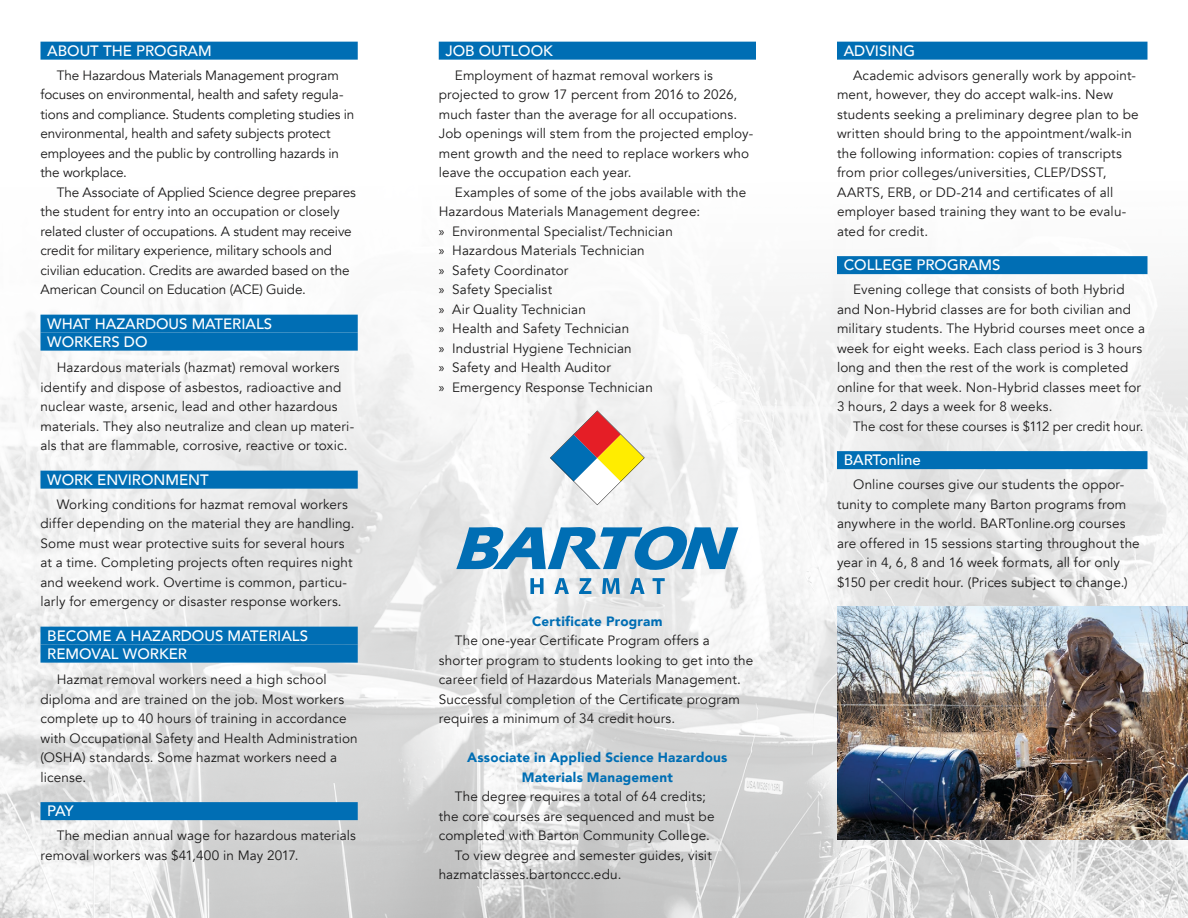
<style>
.page{position:relative;width:1188px;height:918px;background:#fff}
.page>*{position:absolute;margin:0;border:0;box-sizing:border-box;transform-origin:0 0}
.Heading_-_Blue_bar{font:500 15px "Avenir";color:#fff}
.body_copy{font:13.5px/19.5px "Avenir";letter-spacing:.01em;color:#1b1a1a}
.body_copy-2{font:13.5px/19.5px "Avenir";letter-spacing:-.01em;color:#1b1a1a}
.Degree_heading{font:900 13.5px/19.5px "Avenir";letter-spacing:.015em;color:#006eb4;text-align:center}
.s1{font-family:"Myriad Pro"}
</style>
<div class="page">
<img style="left:0;top:274px;width:1188px;height:644px">
<div style="left:40px;top:42px;width:318px;height:18px;background:#006eb4"></div>
<div style="left:40px;top:315px;width:318px;height:18px;background:#006eb4"></div>
<div style="left:40px;top:333px;width:318px;height:18px;background:#006eb4"></div>
<div style="left:40px;top:471px;width:318px;height:18px;background:#006eb4"></div>
<div style="left:40px;top:627px;width:318px;height:18px;background:#006eb4"></div>
<div style="left:40px;top:645px;width:318px;height:18px;background:#006eb4"></div>
<div style="left:40px;top:802px;width:318px;height:18px;background:#006eb4"></div>
<div style="left:439px;top:42px;width:317px;height:18px;background:#006eb4"></div>
<div style="left:837px;top:42px;width:311px;height:18px;background:#006eb4"></div>
<div style="left:837px;top:256px;width:311px;height:18px;background:#006eb4"></div>
<div style="left:837px;top:451px;width:311px;height:18px;background:#006eb4"></div>
<svg style="left:456px;top:526px;width:282px;height:44px"></svg>
<svg style="left:530px;top:578px;width:14px;height:16px"></svg>
<svg style="left:554px;top:578px;width:15px;height:16px"></svg>
<svg style="left:579px;top:578px;width:12px;height:16px"></svg>
<svg style="left:602px;top:578px;width:18px;height:16px"></svg>
<svg style="left:630px;top:578px;width:15px;height:16px"></svg>
<svg style="left:653px;top:578px;width:12px;height:16px"></svg>
<svg style="left:550px;top:410px;width:95px;height:95px"></svg>
<img style="left:837px;top:606px;width:351px;height:234px">
<p class="Heading_-_Blue_bar" style="left:47px;top:37px;width:166px">ABOUT THE PROGRAM</p>
<p class="body_copy-2" style="left:40px;top:65px;width:315px;text-indent:16px">The Hazardous Materials Management program focuses on environmental, health and safety regula&shy;tions and compliance. Students completing studies in environmental, health and safety subjects protect employees and the public by controlling hazards in the workplace.</p>
<p class="body_copy-2" style="left:40px;top:182px;width:317px;text-indent:16px">The Associate of Applied Science degree prepares the student for entry into an occupation or closely related cluster of occupations. A student may receive credit for military experience, military schools and civilian education. Credits are awarded based on the American Council on Education (ACE) Guide.</p>
<p class="Heading_-_Blue_bar" style="left:47px;top:310px;width:227px">WHAT HAZARDOUS MATERIALS</p>
<p class="Heading_-_Blue_bar" style="left:47px;top:328px;width:102px">WORKERS DO</p>
<p class="body_copy" style="left:40px;top:358px;width:315px;text-indent:16px">Hazardous materials (hazmat) removal workers identify and dispose of asbestos, radioactive and nuclear waste, arsenic, lead and other hazardous materials. They also neutralize and clean up materi&shy;als that are flammable, corrosive, reactive or toxic.</p>
<p class="Heading_-_Blue_bar" style="left:47px;top:466px;width:163px">WORK ENVIRONMENT</p>
<p class="body_copy" style="left:40px;top:494px;width:316px;text-indent:16px">Working conditions for hazmat removal workers differ depending on the material they are handling.<br>Some must wear protective suits for several hours at a time. Completing projects often requires night and weekend work. Overtime is common, particu&shy;larly for emergency or disaster response workers.</p>
<p class="Heading_-_Blue_bar" style="left:47px;top:622px;width:262px">BECOME A HAZARDOUS MATERIALS</p>
<p class="Heading_-_Blue_bar" style="left:47px;top:640px;width:141px">REMOVAL WORKER</p>
<p class="body_copy" style="left:40px;top:670px;width:319px;text-indent:16px">Hazmat removal workers need a high school diploma and are trained on the job. Most workers complete up to 40 hours of training in accordance with Occupational Safety and Health Administration (OSHA) standards. Some hazmat workers need a license.</p>
<p class="Heading_-_Blue_bar" style="left:47px;top:798px;width:28px">PAY</p>
<p class="body_copy" style="left:40px;top:826px;width:317px;text-indent:16px">The median annual wage for hazardous materials removal workers was $41,400 in May 2017.</p>
<p class="Heading_-_Blue_bar" style="left:446px;top:37px;width:109px">JOB OUTLOOK</p>
<p class="body_copy" style="left:439px;top:65px;width:316px;text-indent:16px">Employment of hazmat removal workers is projected to grow 17 percent from 2016 to 2026, much faster than the average for all occupations.<br>Job openings will stem from the projected employ&shy;ment growth and the need to replace workers who leave the occupation each year.</p>
<p class="body_copy" style="left:439px;top:182px;width:309px;text-indent:16px">Examples of some of the jobs available with the<br>Hazardous Materials Management degree:</p>
<p class="body_copy" style="left:439px;top:221px;width:236px"><span class="s1">»</span> Environmental Specialist/Technician</p>
<p class="body_copy" style="left:439px;top:241px;width:208px"><span class="s1">»</span> Hazardous Materials Technician</p>
<p class="body_copy" style="left:439px;top:260px;width:131px"><span class="s1">»</span> Safety Coordinator</p>
<p class="body_copy" style="left:439px;top:280px;width:115px"><span class="s1">»</span> Safety Specialist</p>
<p class="body_copy" style="left:439px;top:299px;width:149px"><span class="s1">»</span> Air Quality Technician</p>
<p class="body_copy" style="left:439px;top:319px;width:192px"><span class="s1">»</span> Health and Safety Technician</p>
<p class="body_copy" style="left:439px;top:338px;width:195px"><span class="s1">»</span> Industrial Hygiene Technician</p>
<p class="body_copy" style="left:439px;top:358px;width:174px"><span class="s1">»</span> Safety and Health Auditor</p>
<p class="body_copy" style="left:439px;top:377px;width:216px"><span class="s1">»</span> Emergency Response Technician</p>
<p class="Degree_heading" style="left:532px;top:611px;width:132px">Certificate Program</p>
<p class="body_copy" style="left:439px;top:631px;width:316px;text-indent:16px">The one-year Certificate Program offers a shorter program to students looking to get into the career field of Hazardous Materials Management.<br>Successful completion of the Certificate program requires a minimum of 34 credit hours.</p>
<p class="Degree_heading" style="left:467px;top:747px;width:262px">Associate in Applied Science Hazardous<br>Materials Management</p>
<p class="body_copy" style="left:439px;top:787px;width:277px;text-align:center">The degree requires a total of 64 credits;<br>the core courses are sequenced and must be completed with Barton Community College.</p>
<p class="body_copy" style="left:439px;top:845px;width:275px;text-indent:16px">To view degree and semester guides, visit hazmatclasses.bartonccc.edu.</p>
<p class="Heading_-_Blue_bar" style="left:844px;top:37px;width:73px">ADVISING</p>
<p class="body_copy" style="left:837px;top:65px;width:303px;text-indent:16px">Academic advisors generally work by appoint&shy;ment, however, they do accept walk-ins. New students seeking a preliminary degree plan to be written should bring to the appointment/walk-in the following information: copies of transcripts from prior colleges/universities, CLEP/DSST, AARTS, ERB, or DD-214 and certificates of all employer based training they want to be evalu&shy;ated for credit.</p>
<p class="Heading_-_Blue_bar" style="left:844px;top:252px;width:158px">COLLEGE PROGRAMS</p>
<p class="body_copy" style="left:837px;top:280px;width:310px;text-indent:16px">Evening college that consists of both Hybrid and Non-Hybrid classes are for both civilian and military students. The Hybrid courses meet once a week for eight weeks. Each class period is 3 hours long and then the rest of the work is completed online for that week. Non-Hybrid classes meet for 3 hours, 2 days a week for 8 weeks.</p>
<p class="body_copy" style="left:853px;top:416px;width:292px">The cost for these courses is $112 per credit hour.</p>
<p class="Heading_-_Blue_bar" style="left:844px;top:447px;width:78px">BARTonline</p>
<p class="body_copy" style="left:837px;top:475px;width:304px;text-indent:16px">Online courses give our students the oppor&shy;tunity to complete many Barton programs from anywhere in the world. BARTonline.org courses are offered in 15 sessions starting throughout the year in 4, 6, 8 and 16 week formats, all for only $150 per credit hour. (Prices subject to change.)</p>
</div>
